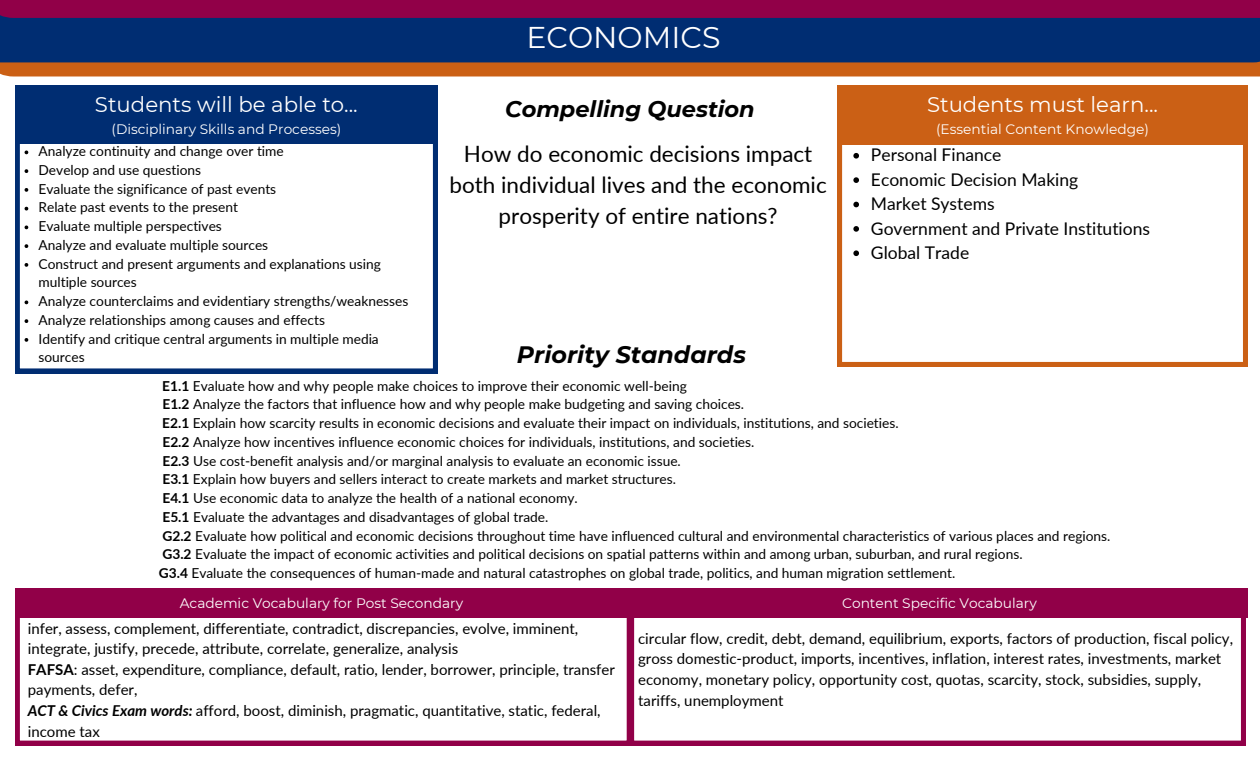
<style>
.page{position:relative;width:1260px;height:765px;background:#fff}
.page>*{position:absolute;margin:0;border:0;box-sizing:border-box;transform-origin:0 0}
.t1{font:30px "Montserrat";color:#fff}
.t2{font:italic 700 23.75px "Montserrat";color:#000}
.t3{font:22.5px/31px "Lato";color:#000;text-align:center}
.t4{font:italic 700 22.5px "Montserrat";color:#000}
.t5{font:21.25px "Montserrat";color:#fff}
.t6{font:17.5px "Lato";color:#000}
.t7{font:15px/20.6px "Lato";color:#000}
.t8{font:13.75px/18.8px "Lato";color:#000}
.t9{font:13.75px "Montserrat";color:#fff}
.s1{font-weight:700}
.s2{font-weight:700;font-style:italic}
</style>
<div class="page">
<svg style="left:0;top:62px;width:1260px;height:15px;background:#c6631f"></svg>
<svg style="left:15px;top:144px;width:423px;height:229px"></svg>
<svg style="left:837px;top:144px;width:411px;height:223px"></svg>
<svg style="left:15px;top:617px;width:614px;height:128px"></svg>
<svg style="left:629px;top:617px;width:616px;height:128px"></svg>
<div style="left:0;top:0;width:1260px;height:62px;background:#002d72"></div>
<div style="left:0;top:0;width:1260px;height:18px;background:#910048"></div>
<div style="left:15px;top:85px;width:423px;height:59px;background:#002d72"></div>
<div style="left:837px;top:85px;width:411px;height:59px;background:#cb6015"></div>
<div style="left:15px;top:588px;width:616px;height:29px;background:#910048"></div>
<div style="left:631px;top:588px;width:617px;height:29px;background:#910048"></div>
<svg style="left:853px;top:153px;width:6px;height:6px"></svg>
<svg style="left:853px;top:177px;width:6px;height:6px"></svg>
<svg style="left:853px;top:202px;width:6px;height:5px"></svg>
<svg style="left:853px;top:226px;width:6px;height:6px"></svg>
<svg style="left:853px;top:250px;width:6px;height:6px"></svg>
<svg style="left:25px;top:169px;width:3px;height:4px"></svg>
<svg style="left:25px;top:188px;width:3px;height:4px"></svg>
<svg style="left:25px;top:207px;width:3px;height:4px"></svg>
<svg style="left:25px;top:244px;width:3px;height:4px"></svg>
<svg style="left:25px;top:263px;width:3px;height:4px"></svg>
<svg style="left:25px;top:319px;width:3px;height:4px"></svg>
<svg style="left:25px;top:338px;width:3px;height:4px"></svg>
<h1 class="t5" style="left:95px;top:91px;width:264px">Students will be able to...</h1>
<h1 class="t9" style="left:111px;top:120px;width:231px">(Disciplinary Skills and Processes)</h1>
<p class="t8" style="left:39px;top:141px;width:247px">Analyze continuity and change over time</p>
<p class="t8" style="left:39px;top:160px;width:164px">Develop and use questions</p>
<p class="t8" style="left:39px;top:179px;width:239px">Evaluate the significance of past events</p>
<p class="t8" style="left:39px;top:198px;width:201px">Relate past events to the present</p>
<p class="t8" style="left:39px;top:216px;width:185px">Evaluate multiple perspectives</p>
<h5 class="t8" style="left:39px;top:235px;width:231px">Analyze and evaluate multiple sources</h5>
<h5 class="t8" style="left:39px;top:254px;width:344px">Construct and present arguments and explanations using multiple sources</h5>
<h5 class="t8" style="left:39px;top:291px;width:371px">Analyze counterclaims and evidentiary strengths/weaknesses</h5>
<h5 class="t8" style="left:39px;top:310px;width:288px">Analyze relationships among causes and effects</h5>
<h5 class="t8" style="left:39px;top:329px;width:342px">Identify and critique central arguments in multiple media sources</h5>
<p class="t1" style="left:526px;top:19px;width:196px">ECONOMICS</p>
<p class="t4" style="left:505px;top:95px;width:251px">Compelling Question</p>
<p class="t3" style="left:450px;top:138px;width:379px">How do economic decisions impact both individual lives and the economic prosperity of entire nations?</p>
<p class="t2" style="left:517px;top:340px;width:231px">Priority Standards</p>
<h5 class="t5" style="left:927px;top:91px;width:233px">Students must learn...</h5>
<h5 class="t9" style="left:936px;top:120px;width:214px">(Essential Content Knowledge)</h5>
<p class="t6" style="left:871px;top:144px;width:132px">Personal Finance</p>
<p class="t6" style="left:871px;top:168px;width:209px">Economic Decision Making</p>
<h2 class="t6" style="left:871px;top:193px;width:125px">Market Systems</h2>
<h3 class="t6" style="left:871px;top:217px;width:281px">Government and Private Institutions</h3>
<h2 class="t6" style="left:871px;top:242px;width:100px">Global Trade</h2>
<p class="t8" style="left:159px;top:376px;width:953px"><span class="s1">E1.1</span> Evaluate how and why people make choices to improve their economic well-being<br><span class="s1">E1.2</span> Analyze the factors that influence how and why people make budgeting and saving choices.<br><span class="s1">E2.1</span> Explain how scarcity results in economic decisions and evaluate their impact on individuals, institutions, and societies.<br><span class="s1">E2.2</span> Analyze how incentives influence economic choices for individuals, institutions, and societies.<br><span class="s1">E2.3</span> Use cost-benefit analysis and/or marginal analysis to evaluate an economic issue.<br><span class="s1">E3.1</span> Explain how buyers and sellers interact to create markets and market structures.<br><span class="s1">E4.1</span> Use economic data to analyze the health of a national economy.<br><span class="s1">E5.1</span> Evaluate the advantages and disadvantages of global trade.<br><span class="s1">G2.2</span> Evaluate how political and economic decisions throughout time have influenced cultural and environmental characteristics of various places and regions.<br><span class="s1">G3.2</span> Evaluate the impact of economic activities and political decisions on spatial patterns within and among urban, suburban, and rural regions.<br><span class="s1">G3.4</span> Evaluate the consequences of human-made and natural catastrophes on global trade, politics, and human migration settlement.</p>
<p class="t9" style="left:180px;top:594px;width:285px">Academic Vocabulary for Post Secondary</p>
<p class="t9" style="left:842px;top:594px;width:196px">Content Specific Vocabulary</p>
<p class="t7" style="left:28px;top:617px;width:589px">infer, assess, complement, differentiate, contradict, discrepancies, evolve, imminent, integrate, justify, precede, attribute, correlate, generalize, analysis<br><span class="s1">FAFSA</span>: asset, expenditure, compliance, default, ratio, lender, borrower, principle, transfer payments, defer,<br><span class="s2">ACT &amp; Civics Exam words:</span> afford, boost, diminish, pragmatic, quantitative, static, federal, income tax</p>
<h5 class="t7" style="left:638px;top:628px;width:596px">circular flow, credit, debt, demand, equilibrium, exports, factors of production, fiscal policy, gross domestic-product, imports, incentives, inflation, interest rates, investments, market economy, monetary policy, opportunity cost, quotas, scarcity, stock, subsidies, supply, tariffs, unemployment</h5>
</div>
